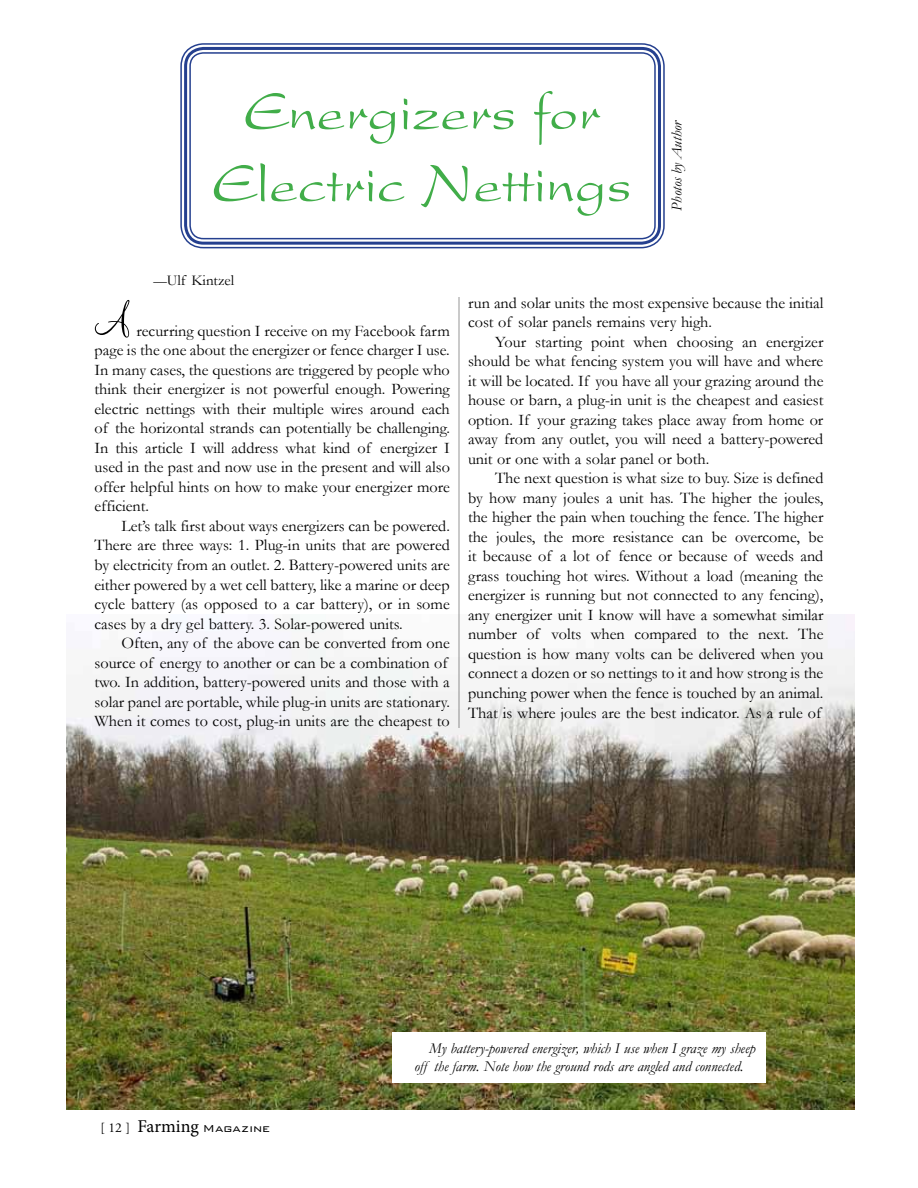
<style>
.page{position:relative;width:918px;height:1188px;background:#fff}
.page>*{position:absolute;margin:0;border:0;box-sizing:border-box;transform-origin:0 0}
.t1{font:57px/72px "President Plain";color:#41ad49;text-align:center}
.t2{font:51px "Monterey BT";color:#000}
.t3{font:16.2px/19.5px "Garamond";color:#000;text-align:justify}
.t4{font:italic 15px/18.1px "Garamond";color:#000}
.t5{font:15px "Garamond";color:#000}
.t6{font:300 13.5px "Bank Gothic BT";color:#000}
.s1{font-size:13.5px}
.s2{font-family:"Adobe Garamond Pro";font-weight:400}
.s3{font-family:"Minion Pro";font-weight:400;font-size:18px}
</style>
<div class="page">
<img style="left:67px;top:614px;width:787px;height:496px">
<div style="left:180px;top:43px;width:485px;height:205px;border:2px solid #25408f;border-radius:22px"></div>
<div style="left:184px;top:47px;width:477px;height:198px;border:3px solid #25408f;border-radius:18px"></div>
<div style="left:189px;top:52px;width:467px;height:187px;border:2px solid #25408f;border-radius:14px"></div>
<div style="left:392px;top:1032px;width:374px;height:50px;background:#fff"></div>
<hr style="left:458px;top:297px;width:2px;height:431px;background:#000">
<h1 class="t1" style="left:212px;top:76px;width:421px">Energizers for<br>Electric Nettings</h1>
<p class="t5" style="left:153px;top:272px;width:82px"><span class="s1">—</span>Ulf Kintzel</p>
<p class="t4" style="left:668px;top:211px;width:92px;rotate:-90deg">Photos byAuthor</p>
<h2 class="t2" style="left:94px;top:291px;width:40px">A</h2>
<p class="t3" style="left:94px;top:321px;width:357px;text-indent:42px">recurring question I receive on my Facebook farm page is the one about the energizer or fence charger I use.<br>In many cases, the questions are triggered by people who think their energizer is not powerful enough. Powering electric nettings with their multiple wires around each of the horizontal strands can potentially be challenging.<br>In this article I will address what kind of energizer I used in the past and now use in the present and will also offer helpful hints on how to make your energizer more efficient.</p>
<p class="t3" style="left:94px;top:516px;width:357px;text-indent:27px">Let’s talk first about ways energizers can be powered.<br>There are three ways: 1. Plug-in units that are powered by electricity from an outlet. 2. Battery-powered units are either powered by a wet cell battery, like a marine or deep cycle battery (as opposed to a car battery), or in some cases by a dry gel battery. 3. Solar-powered units.</p>
<p class="t3" style="left:94px;top:633px;width:357px;text-align:left;text-indent:27px">Often, any of the above can be converted from one source of energy to another or can be a combination of two. In addition, battery-powered units and those with a solar panel are portable, while plug-in units are stationary.<br>When it comes to cost, plug-in units are the cheapest to</p>
<p class="t3" style="left:468px;top:293px;width:357px">run and solar units the most expensive because the initial cost of solar panels remains very high.</p>
<p class="t3" style="left:468px;top:332px;width:357px;text-indent:27px">Your starting point when choosing an energizer should be what fencing system you will have and where it will be located. If you have all your grazing around the house or barn, a plug-in unit is the cheapest and easiest option. If your grazing takes place away from home or away from any outlet, you will need a battery-powered unit or one with a solar panel or both.</p>
<p class="t3" style="left:468px;top:468px;width:357px;text-indent:27px">The next question is what size to buy. Size is defined by how many joules a unit has. The higher the joules, the higher the pain when touching the fence. The higher the joules, the more resistance can be overcome, be it because of a lot of fence or because of weeds and grass touching hot wires. Without a load (meaning the energizer is running but not connected to any fencing), any energizer unit I know will have a somewhat similar number of volts when compared to the next. The question is how many volts can be delivered when you connect a dozen or so nettings to it and how strong is the punching power when the fence is touched by an animal.<br>That is where joules are the best indicator. As a rule of</p>
<p class="t6" style="left:101px;top:1121px;width:171px"><span class="s2">[ 12 ]</span> <span class="s3">Farming</span> Magazine</p>
<p class="t4" style="left:414px;top:1039px;width:343px;text-indent:15px">My battery-powered energizer, which I use when I graze my sheep off the farm. Note how the ground rods are angled and connected.</p>
</div>
